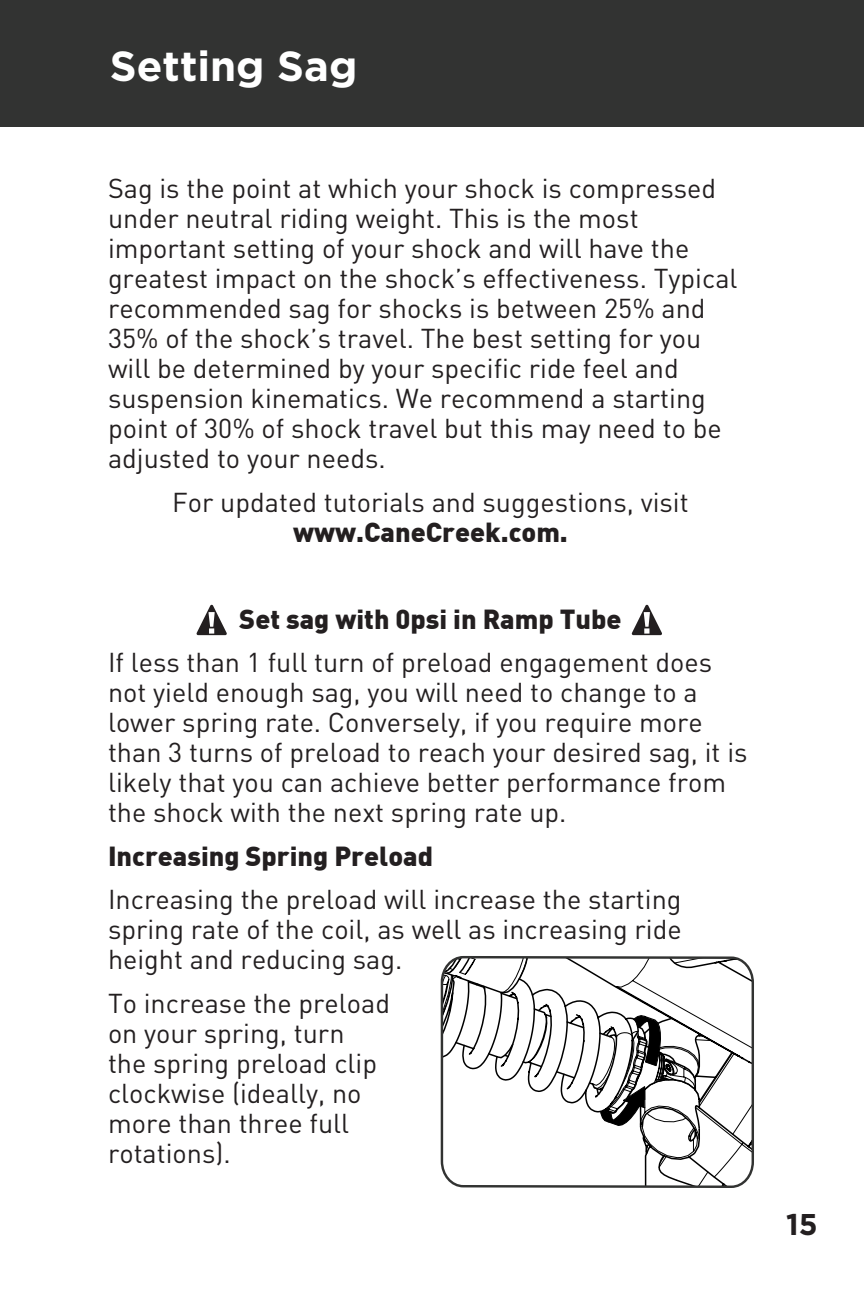
<style>
.page{position:relative;width:864px;height:1296px;background:#fff}
.page>*{position:absolute;margin:0;border:0;box-sizing:border-box;transform-origin:0 0}
.t1{font:700 42px "Gotham";color:#fff}
.t2{font:700 30px "Gotham";color:#231f20}
.t3{font:27px/30px "DIN";color:#231f20}
.t4{font:900 27px "DIN";color:#231f20}
.s1{font-weight:900}
</style>
<div class="page">
<div style="left:0;top:0;width:864px;height:126px;background:#323332"></div>
<svg style="left:440px;top:956px;width:314px;height:232px"></svg>
<svg style="left:196px;top:605px;width:31px;height:30px"></svg>
<svg style="left:631px;top:605px;width:31px;height:30px"></svg>
<p class="t1" style="left:110px;top:39px;width:249px">Setting Sag</p>
<p class="t3" style="left:108px;top:173px;width:631px">Sag is the point at which your shock is compressed under neutral riding weight. This is the most important setting of your shock and will have the greatest impact on the shock’s effectiveness. Typical recommended sag for shocks is between 25% and 35% of the shock’s travel. The best setting for you will be determined by your specific ride feel and suspension kinematics. We recommend a starting point of 30% of shock travel but this may need to be adjusted to your needs.</p>
<p class="t3" style="left:172px;top:486px;width:518px;text-align:center">For updated tutorials and suggestions, visit <span class="s1">www.CaneCreek.com.</span></p>
<p class="t4" style="left:239px;top:601px;width:384px">Set sag with 0psi in Ramp Tube</p>
<p class="t3" style="left:108px;top:647px;width:641px">If less than 1 full turn of preload engagement does not yield enough sag, you will need to change to a lower spring rate. Conversely, if you require more than 3 turns of preload to reach your desired sag, it is likely that you can achieve better performance from the shock with the next spring rate up.</p>
<p class="t4" style="left:108px;top:838px;width:327px">Increasing Spring Preload</p>
<p class="t3" style="left:108px;top:884px;width:575px;text-align:justify">Increasing the preload will increase the starting spring rate of the coil, as well as increasing ride height and reducing sag.</p>
<p class="t3" style="left:108px;top:987px;width:284px">To increase the preload on your spring, turn<br>the spring preload clip clockwise (ideally, no more than three full rotations).</p>
<p class="t2" style="left:786px;top:1205px;width:33px">15</p>
</div>
